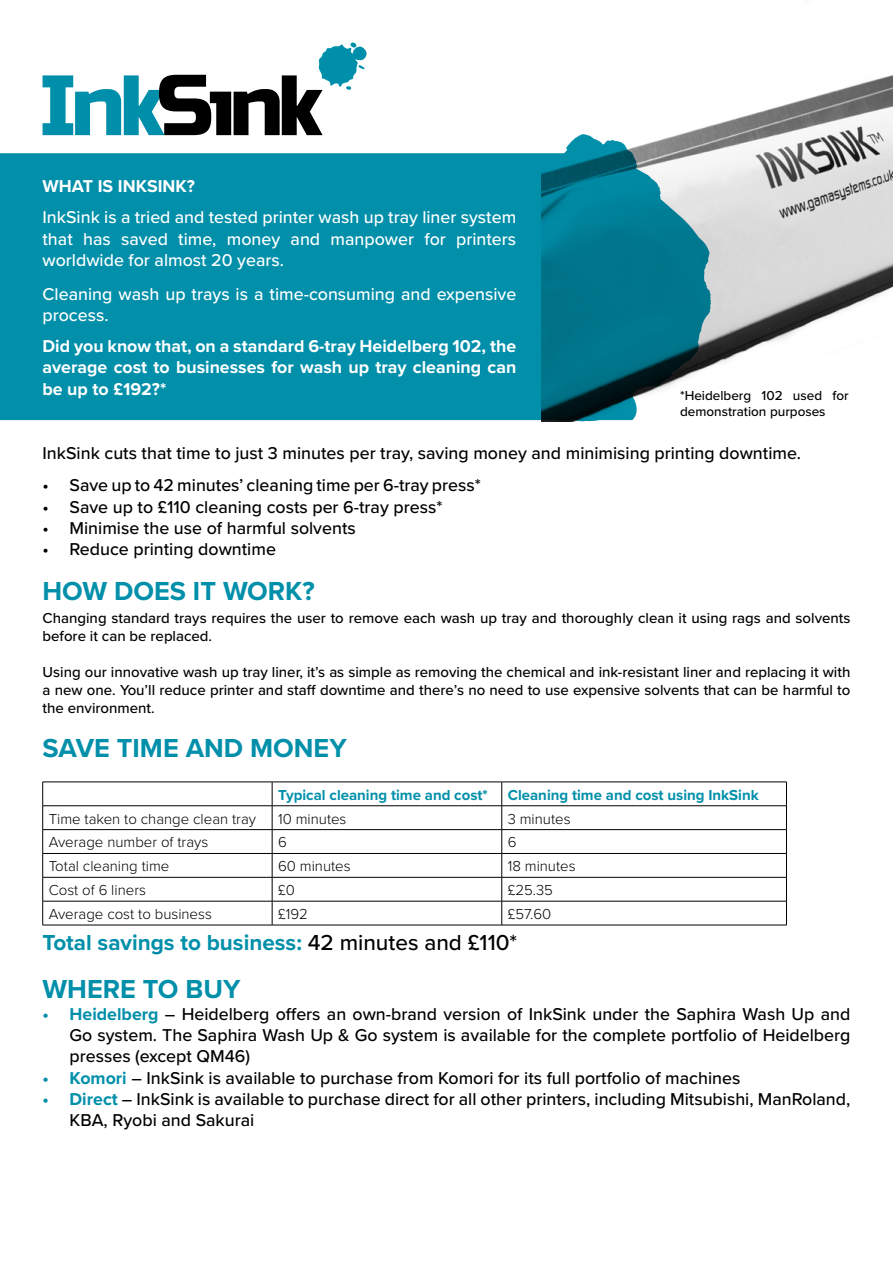
<style>
.page{position:relative;width:893px;height:1263px;background:#fff}
.page>*{position:absolute;margin:0;border:0;box-sizing:border-box;transform-origin:0 0}
.t1{font:700 27px "Proxima Nova";color:#018faa}
.t2{font:700 22.5px "Proxima Nova";color:#018faa}
.t3{font:500 17.85px/21.3px "Proxima Nova";color:#000;text-align:justify}
.t4{font:500 17.85px/21.3px "Proxima Nova";color:#fff;text-align:justify}
.t5{font:700 17.85px/21.3px "Proxima Nova";color:#fff;text-align:justify}
.t6{font:500 15px/18px "Proxima Nova";color:#000}
.t7{font:300 15px "Proxima Nova";color:#000}
.t8{font:700 15px "Proxima Nova";color:#018faa}
.t9{font:500 13.5px/16.2px "Proxima Nova";color:#000}
.s1{font-weight:500;color:#000}
.s2{font-weight:700;color:#018faa}
</style>
<div class="page">
<img style="left:682px;top:74px;width:211px;height:292px">
<svg style="left:0;top:134px;width:711px;height:288px;background:#1992a9"></svg>
<svg style="left:43px;top:43px;width:324px;height:92px"></svg>
<hr style="left:43px;top:782px;width:229px;height:1px;background:#000">
<hr style="left:272px;top:782px;width:230px;height:1px;background:#000">
<hr style="left:502px;top:782px;width:285px;height:1px;background:#000">
<hr style="left:43px;top:805px;width:229px;height:1px;background:#000">
<hr style="left:272px;top:805px;width:230px;height:1px;background:#000">
<hr style="left:502px;top:805px;width:285px;height:1px;background:#000">
<hr style="left:43px;top:829px;width:229px;height:1px;background:#000">
<hr style="left:272px;top:829px;width:230px;height:1px;background:#000">
<hr style="left:502px;top:829px;width:285px;height:1px;background:#000">
<hr style="left:43px;top:853px;width:229px;height:1px;background:#000">
<hr style="left:272px;top:853px;width:230px;height:1px;background:#000">
<hr style="left:502px;top:853px;width:285px;height:1px;background:#000">
<hr style="left:43px;top:877px;width:229px;height:1px;background:#000">
<hr style="left:272px;top:877px;width:230px;height:1px;background:#000">
<hr style="left:502px;top:877px;width:285px;height:1px;background:#000">
<hr style="left:43px;top:901px;width:229px;height:1px;background:#000">
<svg style="left:42px;top:782px;width:1px;height:143px"></svg>
<hr style="left:272px;top:901px;width:230px;height:1px;background:#000">
<svg style="left:272px;top:782px;width:1px;height:143px"></svg>
<hr style="left:502px;top:901px;width:285px;height:1px;background:#000">
<svg style="left:501px;top:782px;width:1px;height:143px"></svg>
<svg style="left:786px;top:782px;width:1px;height:143px"></svg>
<hr style="left:43px;top:925px;width:229px;height:1px;background:#000">
<hr style="left:272px;top:925px;width:230px;height:1px;background:#000">
<hr style="left:502px;top:925px;width:285px;height:1px;background:#000">
<p class="t5" style="left:43px;top:176px;width:154px">WHAT IS INKSINK?</p>
<p class="t4" style="left:43px;top:207px;width:475px">InkSink is a tried and tested printer wash up tray liner system that has saved time, money and manpower for printers worldwide for almost 20 years.</p>
<p class="t4" style="left:43px;top:283px;width:475px">Cleaning wash up trays is a time-consuming and expensive process.</p>
<p class="t5" style="left:43px;top:336px;width:475px">Did you know that, on a standard 6-tray Heidelberg 102, the average cost to businesses for wash up tray cleaning can be up to £192?*</p>
<p class="t9" style="left:680px;top:387px;width:170px">*Heidelberg 102 used for demonstration purposes</p>
<p class="t3" style="left:43px;top:443px;width:760px">InkSink cuts that time to just 3 minutes per tray, saving money and minimising printing downtime.</p>
<p class="t3" style="left:43px;top:475px;width:440px">• Save up to 42 minutes’ cleaning time per 6-tray press*</p>
<p class="t3" style="left:43px;top:496px;width:401px">• Save up to £110 cleaning costs per 6-tray press*</p>
<p class="t3" style="left:43px;top:518px;width:315px">• Minimise the use of harmful solvents</p>
<p class="t3" style="left:43px;top:539px;width:235px">• Reduce printing downtime</p>
<h1 class="t1" style="left:43px;top:574px;width:274px">HOW DOES IT WORK?</h1>
<p class="t6" style="left:43px;top:609px;width:809px">Changing standard trays requires the user to remove each wash up tray and thoroughly clean it using rags and solvents before it can be replaced.</p>
<p class="t6" style="left:43px;top:663px;width:809px;text-align:justify">Using our innovative wash up tray liner, it’s as simple as removing the chemical and ink-resistant liner and replacing it with a new one. You’ll reduce printer and staff downtime and there’s no need to use expensive solvents that can be harmful to the environment.</p>
<h1 class="t1" style="left:43px;top:732px;width:306px">SAVE TIME AND MONEY</h1>
<p class="t8" style="left:278px;top:786px;width:211px">Typical cleaning time and cost*</p>
<p class="t8" style="left:508px;top:786px;width:252px">Cleaning time and cost using InkSink</p>
<p class="t7" style="left:49px;top:807px;width:209px">Time taken to change clean tray</p>
<p class="t7" style="left:278px;top:807px;width:70px">10 minutes</p>
<p class="t7" style="left:508px;top:807px;width:64px">3 minutes</p>
<p class="t7" style="left:49px;top:831px;width:161px">Average number of trays</p>
<p class="t7" style="left:278px;top:831px;width:10px">6</p>
<p class="t7" style="left:508px;top:831px;width:10px">6</p>
<p class="t7" style="left:49px;top:855px;width:122px">Total cleaning time</p>
<p class="t7" style="left:278px;top:855px;width:74px">60 minutes</p>
<p class="t7" style="left:508px;top:855px;width:69px">18 minutes</p>
<p class="t7" style="left:49px;top:879px;width:99px">Cost of 6 liners</p>
<p class="t7" style="left:278px;top:879px;width:18px">£0</p>
<p class="t7" style="left:508px;top:879px;width:47px">£25.35</p>
<p class="t7" style="left:49px;top:903px;width:165px">Average cost to business</p>
<p class="t7" style="left:278px;top:903px;width:31px">£192</p>
<p class="t7" style="left:508px;top:903px;width:45px">£57.60</p>
<p class="t2" style="left:43px;top:929px;width:476px">Total savings to business: <span class="s1">42 minutes and £110*</span></p>
<h1 class="t1" style="left:43px;top:973px;width:199px">WHERE TO BUY</h1>
<p class="t3" style="left:70px;top:1003px;width:782px;text-indent:-27px"><span class="s2">• Heidelberg</span> – Heidelberg offers an own-brand version of InkSink under the Saphira Wash Up and Go system. The Saphira Wash Up &amp; Go system is available for the complete portfolio of Heidelberg presses (except QM46)</p>
<p class="t3" style="left:43px;top:1067px;width:699px"><span class="s2">• Komori</span> – InkSink is available to purchase from Komori for its full portfolio of machines</p>
<p class="t3" style="left:70px;top:1089px;width:782px;text-indent:-27px"><span class="s2">• Direct</span> – InkSink is available to purchase direct for all other printers, including Mitsubishi, ManRoland,<br>KBA, Ryobi and Sakurai</p>
</div>
